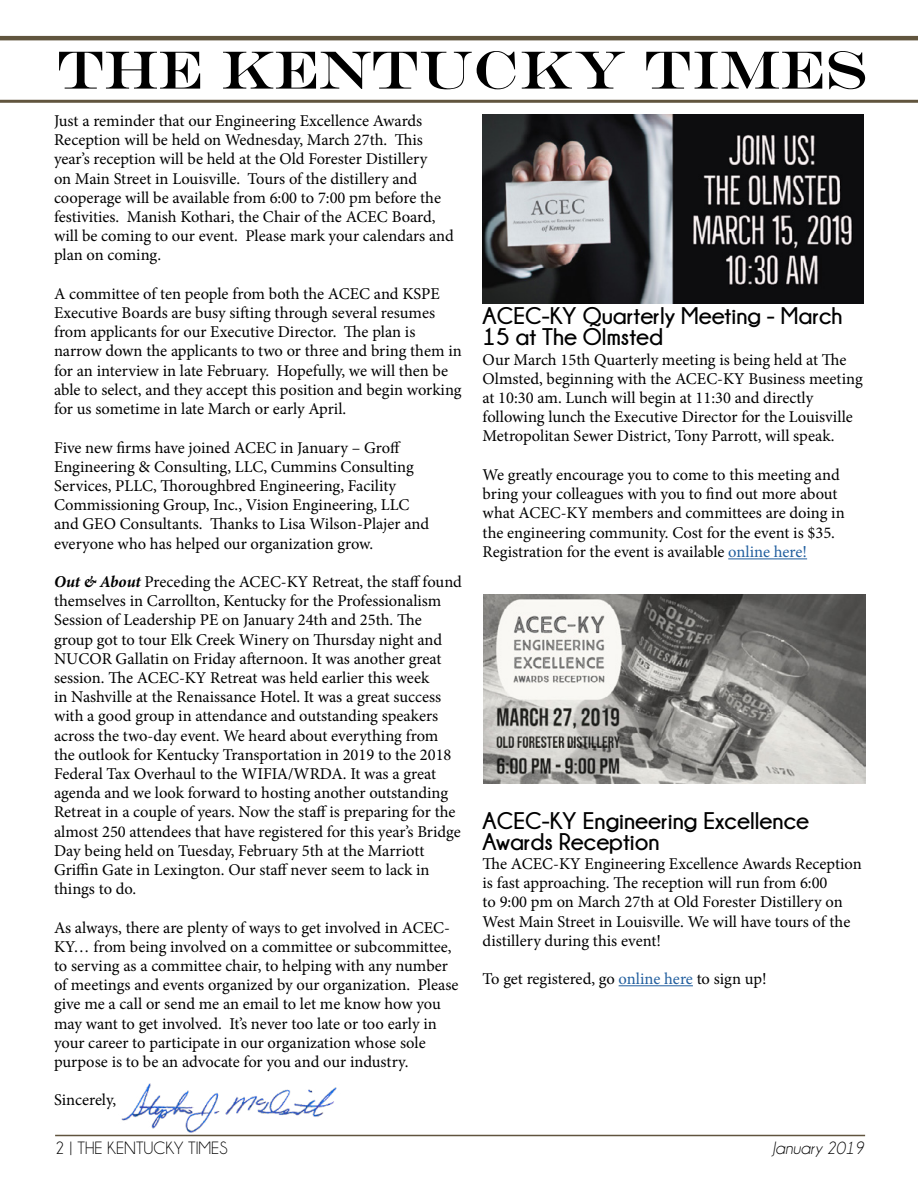
<style>
.page{position:relative;width:918px;height:1188px;background:#fff}
.page>*{position:absolute;margin:0;border:0;box-sizing:border-box;transform-origin:0 0}
.t1{font:54px "Engravers";color:#000}
.t2{font:700 24px/21px "Champagne&Limousines";color:#000}
.t3{font:18px "Champagne&Limousines";color:#000}
.t4{font:italic 18px "Champagne&Limousines";color:#000}
.t5{font:16.5px/19.2px "Minion Pro";color:#000}
.s1{font-weight:700;font-style:italic}
.s2{color:#215e9e}
</style>
<div class="page">
<hr style="left:55px;top:1135px;width:810px;height:1px;background:#61543e">
<hr style="left:0;top:36px;width:918px;height:4px;background:#61553e">
<hr style="left:0;top:100px;width:918px;height:3px;background:#61553e">
<hr style="left:728px;top:558px;width:79px;height:1px;background:#215e9e">
<hr style="left:619px;top:985px;width:74px;height:1px;background:#215e9e">
<img style="left:88px;top:1083px;width:268px;height:54px">
<img style="left:483px;top:114px;width:381px;height:189px">
<img style="left:484px;top:594px;width:381px;height:189px">
<h1 class="t1" style="left:57px;top:38px;width:812px">THE KENTUCKY TIMES</h1>
<p class="t5" style="left:54px;top:111px;width:401px">Just a reminder that our Engineering Excellence Awards Reception will be held on Wednesday, March 27th. This year’s reception will be held at the Old Forester Distillery<br>on Main Street in Louisville. Tours of the distillery and cooperage will be available from 6:00 to 7:00 pm before the festivities. Manish Kothari, the Chair of the ACEC Board, will be coming to our event. Please mark your calendars and plan on coming.</p>
<p class="t5" style="left:54px;top:284px;width:409px">A committee of ten people from both the ACEC and KSPE Executive Boards are busy sifting through several resumes from applicants for our Executive Director. The plan is narrow down the applicants to two or three and bring them in for an interview in late February. Hopefully, we will then be able to select, and they accept this position and begin working for us sometime in late March or early April.</p>
<p class="t5" style="left:54px;top:438px;width:377px">Five new firms have joined ACEC in January – Groff Engineering &amp; Consulting, LLC, Cummins Consulting Services, PLLC, Thoroughbred Engineering, Facility Commissioning Group, Inc., Vision Engineering, LLC and GEO Consultants. Thanks to Lisa Wilson-Plajer and everyone who has helped our organization grow.</p>
<p class="t5" style="left:54px;top:572px;width:410px"><span class="s1">Out &amp; About</span> Preceding the ACEC-KY Retreat, the staff found themselves in Carrollton, Kentucky for the Professionalism Session of Leadership PE on January 24th and 25th. The group got to tour Elk Creek Winery on Thursday night and NUCOR Gallatin on Friday afternoon. It was another great session. The ACEC-KY Retreat was held earlier this week<br>in Nashville at the Renaissance Hotel. It was a great success with a good group in attendance and outstanding speakers across the two-day event. We heard about everything from the outlook for Kentucky Transportation in 2019 to the 2018<br>Federal Tax Overhaul to the WIFIA/WRDA. It was a great agenda and we look forward to hosting another outstanding Retreat in a couple of years. Now the staff is preparing for the almost 250 attendees that have registered for this year’s Bridge Day being held on Tuesday, February 5th at the Marriott Griffin Gate in Lexington. Our staff never seem to lack in things to do.</p>
<p class="t5" style="left:54px;top:918px;width:406px">As always, there are plenty of ways to get involved in ACEC-KY… from being involved on a committee or subcommittee, to serving as a committee chair, to helping with any number of meetings and events organized by our organization. Please give me a call or send me an email to let me know how you may want to get involved. It’s never too late or too early in your career to participate in our organization whose sole purpose is to be an advocate for you and our industry.</p>
<p class="t5" style="left:54px;top:1091px;width:64px">Sincerely,</p>
<h2 class="t2" style="left:483px;top:305px;width:361px">ACEC-KY Quarterly Meeting - March<br>15 at The Olmsted</h2>
<p class="t5" style="left:483px;top:350px;width:382px">Our March 15th Quarterly meeting is being held at The Olmsted, beginning with the ACEC-KY Business meeting at 10:30 am. Lunch will begin at 11:30 and directly following lunch the Executive Director for the Louisville Metropolitan Sewer District, Tony Parrott, will speak.</p>
<p class="t5" style="left:483px;top:465px;width:364px">We greatly encourage you to come to this meeting and bring your colleagues with you to find out more about what ACEC-KY members and committees are doing in the engineering community. Cost for the event is $35.<br>Registration for the event is available <span class="s2">online here!</span></p>
<h2 class="t2" style="left:483px;top:810px;width:328px">ACEC-KY Engineering Excellence<br>Awards Reception</h2>
<p class="t5" style="left:483px;top:854px;width:381px">The ACEC-KY Engineering Excellence Awards Reception is fast approaching. The reception will run from 6:00<br>to 9:00 pm on March 27th at Old Forester Distillery on West Main Street in Louisville. We will have tours of the distillery during this event!</p>
<p class="t5" style="left:483px;top:969px;width:285px">To get registered, go <span class="s2">online here</span> to sign up!</p>
<p class="t3" style="left:55px;top:1139px;width:174px">2 | THE KENTUCKY TIMES</p>
<p class="t4" style="left:773px;top:1139px;width:93px">January 2019</p>
</div>
